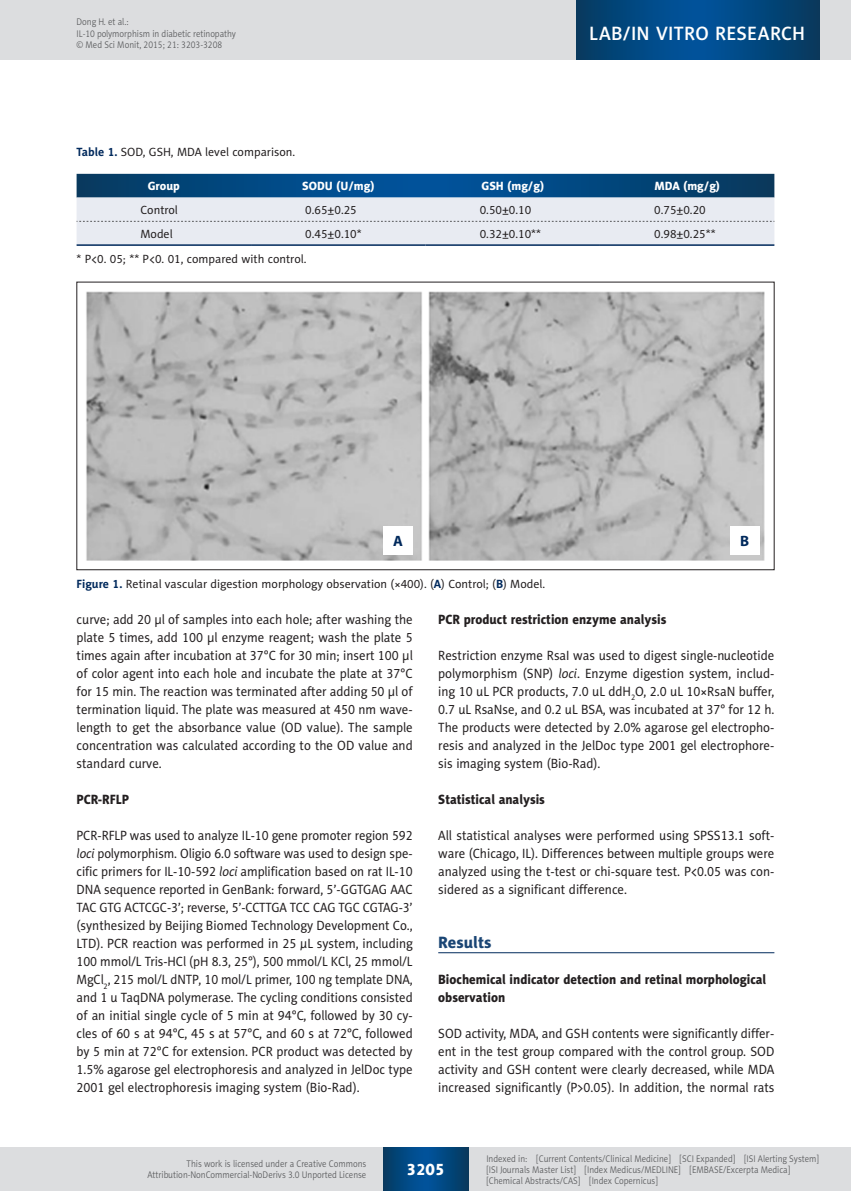
<style>
.page{position:relative;width:851px;height:1191px;background:#fff}
.page>*{position:absolute;margin:0;border:0;box-sizing:border-box;transform-origin:0 0}
.t1{font:19.5px "Naomi Sans EFN Medium";letter-spacing:.01em;color:#fff}
.MSM_Headline_1{font:16.5px "Naomi Sans EFN Heavy";color:#1a4574}
.t2{font:16.5px "Naomi Sans EFN Heavy";color:#fff}
.t3{font:700 15px "Myriad Pro";color:#00295c}
.MSM_Body{font:13.5px/18px "Naomi Sans EFN";color:#231f20;text-align:justify;scale:.94 1}
.MSM_Body-2{font:13.5px/18px "Naomi Sans EFN";color:#231f20;text-align:justify;scale:.95 1}
.MSM_Headline_2{font:13.5px/18px "Naomi Sans EFN Heavy";color:#231f20;scale:.95 1}
.MSM_Rycina_tytul{font:12px "Naomi Sans EFN";color:#231f20}
.MSM_Tabela_zawartosc{font:12px "Naomi Sans EFN";color:#231f20}
.MSM_Table_podpis_dol{font:12px "Naomi Sans EFN";color:#231f20}
.MSM_Tabela_tytul{font:12px "Naomi Sans EFN";color:#231f20}
.MSM_Tabela_Head{font:12px "Naomi Sans EFN Heavy";color:#fff}
.MSM_pagina_zywa{font:9.75px/11.2px "Naomi Sans EFN Light";color:#57585a;scale:.9 1}
.MSM_pagina_sygnatura{font:9.75px "Naomi Sans EFN Light";color:#57585a;scale:.9 1}
.s1{font-weight:700;color:#00295c}
.s2{font-style:italic}
</style>
<div class="page">
<hr style="left:438px;top:952px;width:336px;height:1px;background:#00295c">
<svg style="left:77px;top:174px;width:697px;height:70px;background:#9ab3ca"></svg>
<hr style="left:77px;top:244px;width:174px;height:2px;background:#00295c">
<hr style="left:251px;top:244px;width:174px;height:2px;background:#00295c">
<hr style="left:425px;top:244px;width:175px;height:2px;background:#00295c">
<hr style="left:600px;top:244px;width:174px;height:2px;background:#00295c">
<img style="left:86px;top:291px;width:679px;height:270px">
<div style="left:383px;top:526px;width:29px;height:28px;background:#fff"></div>
<div style="left:730px;top:526px;width:29px;height:28px;background:#fff"></div>
<div style="left:0;top:1148px;width:850px;height:43px;background:#dcdddf"></div>
<svg style="left:383px;top:1147px;width:85px;height:43px;background:#02477e"></svg>
<div style="left:0;top:0;width:850px;height:60px;background:#dcdddf"></div>
<svg style="left:576px;top:0;width:243px;height:60px;background:#02477e"></svg>
<p class="MSM_pagina_zywa" style="left:77px;top:16px;width:178px">Dong H. et al.:<br>IL-10 polymorphism in diabetic retinopathy</p>
<p class="MSM_pagina_sygnatura" style="left:77px;top:39px;width:163px">© Med Sci Monit, 2015; 21: 3203-3208</p>
<p class="MSM_Tabela_tytul" style="left:77px;top:145px;width:220px"><span class="s1">Table 1.</span> SOD, GSH, MDA level comparison.</p>
<h1 class="t1" style="left:589px;top:22px;width:217px">LAB/IN VITRO RESEARCH</h1>
<p class="MSM_Tabela_Head" style="left:148px;top:179px;width:34px">Group</p>
<p class="MSM_Tabela_Head" style="left:302px;top:179px;width:74px">SODU (U/mg)</p>
<p class="MSM_Tabela_Head" style="left:481px;top:179px;width:64px">GSH (mg/g)</p>
<p class="MSM_Tabela_Head" style="left:654px;top:179px;width:67px">MDA (mg/g)</p>
<p class="MSM_Tabela_zawartosc" style="left:140px;top:203px;width:39px">Control</p>
<p class="MSM_Tabela_zawartosc" style="left:305px;top:203px;width:53px">0.65±0.25</p>
<p class="MSM_Tabela_zawartosc" style="left:479px;top:203px;width:53px">0.50±0.10</p>
<p class="MSM_Tabela_zawartosc" style="left:654px;top:203px;width:53px">0.75±0.20</p>
<p class="MSM_Tabela_zawartosc" style="left:140px;top:227px;width:34px">Model</p>
<p class="MSM_Tabela_zawartosc" style="left:305px;top:227px;width:58px">0.45±0.10*</p>
<p class="MSM_Tabela_zawartosc" style="left:479px;top:227px;width:63px">0.32±0.10**</p>
<p class="MSM_Tabela_zawartosc" style="left:654px;top:227px;width:63px">0.98±0.25**</p>
<p class="MSM_Table_podpis_dol" style="left:77px;top:252px;width:231px">* P&lt;0. 05; ** P&lt;0. 01, compared with control.</p>
<p class="t3" style="left:393px;top:531px;width:11px">A</p>
<p class="t3" style="left:740px;top:531px;width:11px">B</p>
<p class="MSM_Rycina_tytul" style="left:77px;top:577px;width:470px"><span class="s1">Figure 1.</span> Retinal vascular digestion morphology observation (×400). (<span class="s1">A</span>) Control; (<span class="s1">B</span>) Model.</p>
<p class="MSM_Body-2" style="left:77px;top:610px;width:355px">curve; add 20 μl of samples into each hole; after washing the plate 5 times, add 100 μl enzyme reagent; wash the plate 5 times again after incubation at 37°C for 30 min; insert 100 μl of color agent into each hole and incubate the plate at 37°C for 15 min. The reaction was terminated after adding 50 μl of termination liquid. The plate was measured at 450 nm wave&shy;length to get the absorbance value (OD value). The sample concentration was calculated according to the OD value and standard curve.</p>
<p class="MSM_Headline_2" style="left:77px;top:790px;width:56px">PCR-RFLP</p>
<p class="MSM_Body" style="left:77px;top:826px;width:359px">PCR-RFLP was used to analyze IL-10 gene promoter region 592 <span class="s2">loci</span> polymorphism. Oligio 6.0 software was used to design spe&shy;cific primers for IL-10-592 <span class="s2">loci</span> amplification based on rat IL-10<br>DNA sequence reported in GenBank: forward, 5’-GGTGAG AAC TAC GTG ACTCGC-3’; reverse, 5’-CCTTGA TCC CAG TGC CGTAG-3’ (synthesized by Beijing Biomed Technology Development Co., LTD). PCR reaction was performed in 25 µL system, including 100 mmol/L Tris-HCl (pH 8.3, 25°), 500 mmol/L KCl, 25 mmol/L MgCl<sub>2</sub>, 215 mol/L dNTP, 10 mol/L primer, 100 ng template DNA, and 1 u TaqDNA polymerase. The cycling conditions consisted of an initial single cycle of 5 min at 94°C, followed by 30 cy&shy;cles of 60 s at 94°C, 45 s at 57°C, and 60 s at 72°C, followed by 5 min at 72°C for extension. PCR product was detected by 1.5% agarose gel electrophoresis and analyzed in JelDoc type 2001 gel electrophoresis imaging system (Bio-Rad).</p>
<p class="MSM_Headline_2" style="left:438px;top:610px;width:242px">PCR product restriction enzyme analysis</p>
<p class="MSM_Body-2" style="left:438px;top:646px;width:355px">Restriction enzyme RsaI was used to digest single-nucleotide polymorphism (SNP) <span class="s2">loci</span>. Enzyme digestion system, includ&shy;ing 10 uL PCR products, 7.0 uL ddH<sub>2</sub>O, 2.0 uL 10×RsaN buffer, 0.7 uL RsaNse, and 0.2 uL BSA, was incubated at 37° for 12 h.<br>The products were detected by 2.0% agarose gel electropho&shy;resis and analyzed in the JelDoc type 2001 gel electrophore&shy;sis imaging system (Bio-Rad).</p>
<p class="MSM_Headline_2" style="left:438px;top:790px;width:114px">Statistical analysis</p>
<p class="MSM_Body-2" style="left:438px;top:826px;width:355px">All statistical analyses were performed using SPSS13.1 soft&shy;ware (Chicago, IL). Differences between multiple groups were analyzed using the t-test or chi-square test. P&lt;0.05 was con&shy;sidered as a significant difference.</p>
<p class="MSM_Headline_1" style="left:438px;top:932px;width:55px">Results</p>
<p class="MSM_Headline_2" style="left:438px;top:970px;width:347px">Biochemical indicator detection and retinal morphological observation</p>
<p class="MSM_Body" style="left:438px;top:1024px;width:359px">SOD activity, MDA, and GSH contents were significantly differ&shy;ent in the test group compared with the control group. SOD activity and GSH content were clearly decreased, while MDA increased significantly (P&gt;0.05). In addition, the normal rats</p>
<p class="MSM_pagina_zywa" style="left:147px;top:1158px;width:245px;text-align:right">This work is licensed under a Creative Commons<br>Attribution-NonCommercial-NoDerivs 3.0 Unported License</p>
<p class="t2" style="left:406px;top:1159px;width:40px">3205</p>
<p class="MSM_pagina_zywa" style="left:486px;top:1152px;width:371px">Indexed in: [Current Contents/Clinical Medicine] [SCI Expanded] [ISI Alerting System] [ISI Journals Master List] [Index Medicus/MEDLINE] [EMBASE/Excerpta Medica] [Chemical Abstracts/CAS] [Index Copernicus]</p>
</div>
